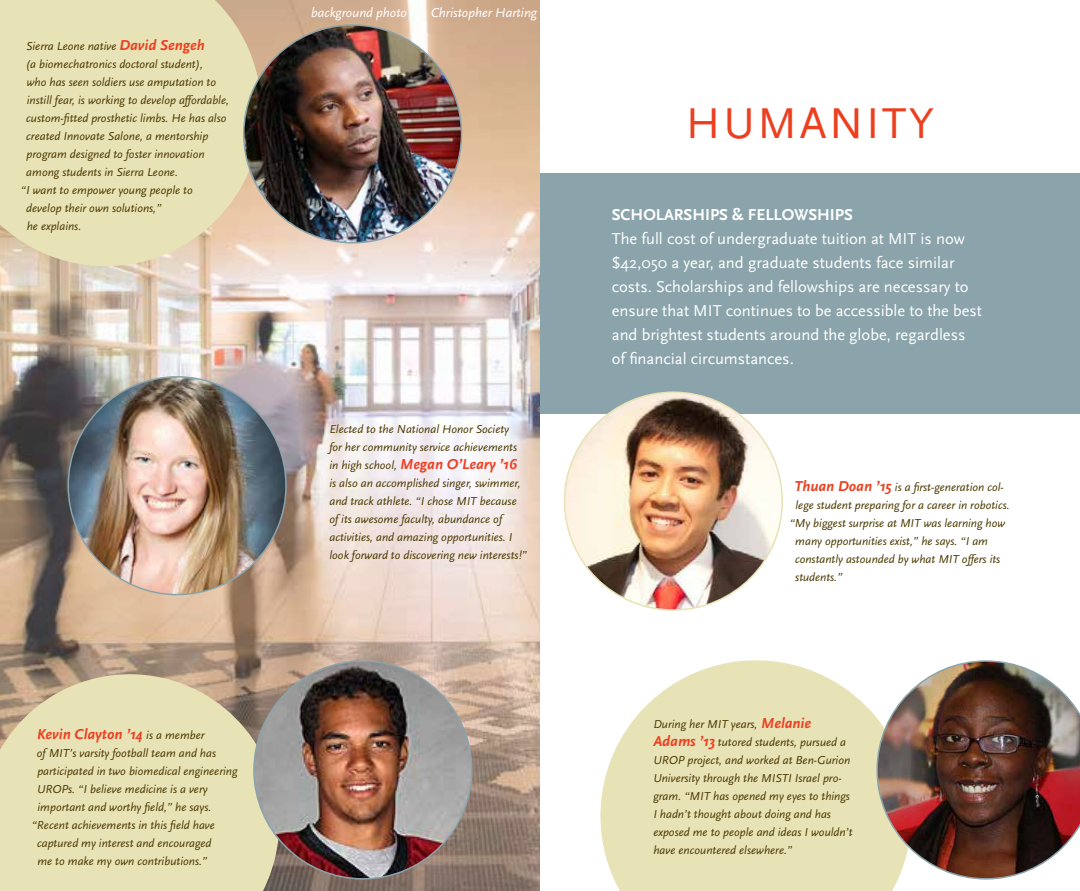
<style>
.page{position:relative;width:1080px;height:891px;background:#fff}
.page>*{position:absolute;margin:0;border:0;box-sizing:border-box;transform-origin:0 0}
.t1{font:45px "Scala Sans OT";letter-spacing:.06em;color:#ec3f1f}
.t2{font:16.5px/24px "Scala Sans OT";color:#fff}
.t3{font:700 16.5px "Scala Sans OT";color:#fff}
.t4{font:italic 700 15px "Scala Sans OT";color:#ec3f1f}
.t5{font:italic 13.5px "Scala Sans OT";color:#fff}
.t6{font:italic 12px/18px "Scala Sans OT";color:#4b3900}
.s1{font-weight:700;font-size:15px;color:#ec3f1f}
.s2{font-weight:400;font-size:12px;color:#4b3900}
</style>
<div class="page">
<img style="left:0;top:0;width:540px;height:891px">
<svg style="left:0;top:0;width:261px;height:266px;background:#e7deb5"></svg>
<svg style="left:0;top:674px;width:279px;height:217px;background:#e0d8af"></svg>
<img style="left:68px;top:377px;width:218px;height:218px;border-radius:109px">
<img style="left:254px;top:661px;width:218px;height:218px;border-radius:109px">
<img style="left:244px;top:25px;width:218px;height:218px;border-radius:109px">
<svg style="left:600px;top:660px;width:298px;height:231px;background:#eae5c0"></svg>
<div style="left:540px;top:173px;width:540px;height:241px;background:#8ba4ab"></div>
<img style="left:876px;top:660px;width:204px;height:220px">
<img style="left:565px;top:392px;width:217px;height:218px;border-radius:109px">
<p class="t6" style="left:26px;top:37px;width:180px">Sierra Leone native <span class="s1">David Sengeh</span></p>
<p class="t6" style="left:26px;top:55px;width:179px">(a biomechatronics doctoral student),</p>
<p class="t6" style="left:27px;top:73px;width:191px">who has seen soldiers use amputation to</p>
<p class="t6" style="left:27px;top:91px;width:204px">instill fear, is working to develop affordable,</p>
<p class="t6" style="left:26px;top:109px;width:202px">custom-fitted prosthetic limbs. He has also</p>
<p class="t6" style="left:26px;top:127px;width:184px">created Innovate Salone, a mentorship</p>
<p class="t6" style="left:27px;top:145px;width:179px">program designed to foster innovation</p>
<p class="t6" style="left:26px;top:163px;width:153px">among students in Sierra Leone.</p>
<p class="t6" style="left:21px;top:181px;width:173px">“I want to empower young people to</p>
<p class="t6" style="left:26px;top:199px;width:137px">develop their own solutions,”</p>
<p class="t6" style="left:27px;top:217px;width:56px">he explains.</p>
<p class="t5" style="left:311px;top:6px;width:98px">background photo</p>
<p class="t5" style="left:431px;top:6px;width:108px">Christopher Harting</p>
<p class="t4" style="left:37px;top:725px;width:169px">Kevin Clayton ’14 <span class="s2">is a member</span></p>
<p class="t6" style="left:37px;top:744px;width:181px">of MIT’s varsity football team and has</p>
<p class="t6" style="left:37px;top:762px;width:202px">participated in two biomedical engineering</p>
<p class="t6" style="left:37px;top:780px;width:172px">UROPs. “I believe medicine is a very</p>
<p class="t6" style="left:38px;top:798px;width:175px">important and worthy field,” he says.</p>
<p class="t6" style="left:32px;top:816px;width:185px">“Recent achievements in this field have</p>
<p class="t6" style="left:37px;top:834px;width:176px">captured my interest and encouraged</p>
<p class="t6" style="left:37px;top:852px;width:171px">me to make my own contributions.”</p>
<p class="t6" style="left:329px;top:421px;width:189px">Elected to the National Honor Society for her community service achievements</p>
<p class="t4" style="left:329px;top:456px;width:189px"><span class="s2">in high school,</span> Megan O’Leary ’16</p>
<p class="t6" style="left:329px;top:475px;width:199px">is also an accomplished singer, swimmer, and track athlete. “I chose MIT because of its awesome faculty, abundance of activities, and amazing opportunities. I look forward to discovering new interests!”</p>
<h1 class="t1" style="left:686px;top:99px;width:250px">HUMANITY</h1>
<h2 class="t3" style="left:612px;top:206px;width:12px">SCHOLARSH</h2>
<h2 class="t3" style="left:705px;top:206px;width:53px">IPS &amp; FELLO</h2>
<h2 class="t3" style="left:794px;top:206px;width:50px">WSHIPS</h2>
<p class="t2" style="left:612px;top:227px;width:372px">The full cost of undergraduate tuition at MIT is now $42,050 a year, and graduate students face similar costs. Scholarships and fellowships are necessary to ensure that MIT continues to be accessible to the best and brightest students around the globe, regardless of financial circumstances.</p>
<p class="t6" style="left:794px;top:478px;width:211px"><span class="s1">Thuan Doan ’15</span> is a first-generation col-</p>
<p class="t6" style="left:796px;top:496px;width:216px">lege student preparing for a career in robotics.</p>
<p class="t6" style="left:790px;top:514px;width:217px">“My biggest surprise at MIT was learning how</p>
<p class="t6" style="left:795px;top:532px;width:194px">many opportunities exist,” he says. “I am</p>
<p class="t6" style="left:795px;top:550px;width:207px">constantly astounded by what MIT offers its</p>
<p class="t6" style="left:795px;top:568px;width:49px">students.”</p>
<p class="t6" style="left:653px;top:716px;width:201px">During her MIT years, <span class="s1">Melanie Adams ’13</span> tutored students, pursued a UROP project, and worked at Ben-Gurion University through the MISTI Israel pro&shy;gram. “MIT has opened my eyes to things I hadn’t thought about doing and has exposed me to people and ideas I wouldn’t have encountered elsewhere.”</p>
</div>
